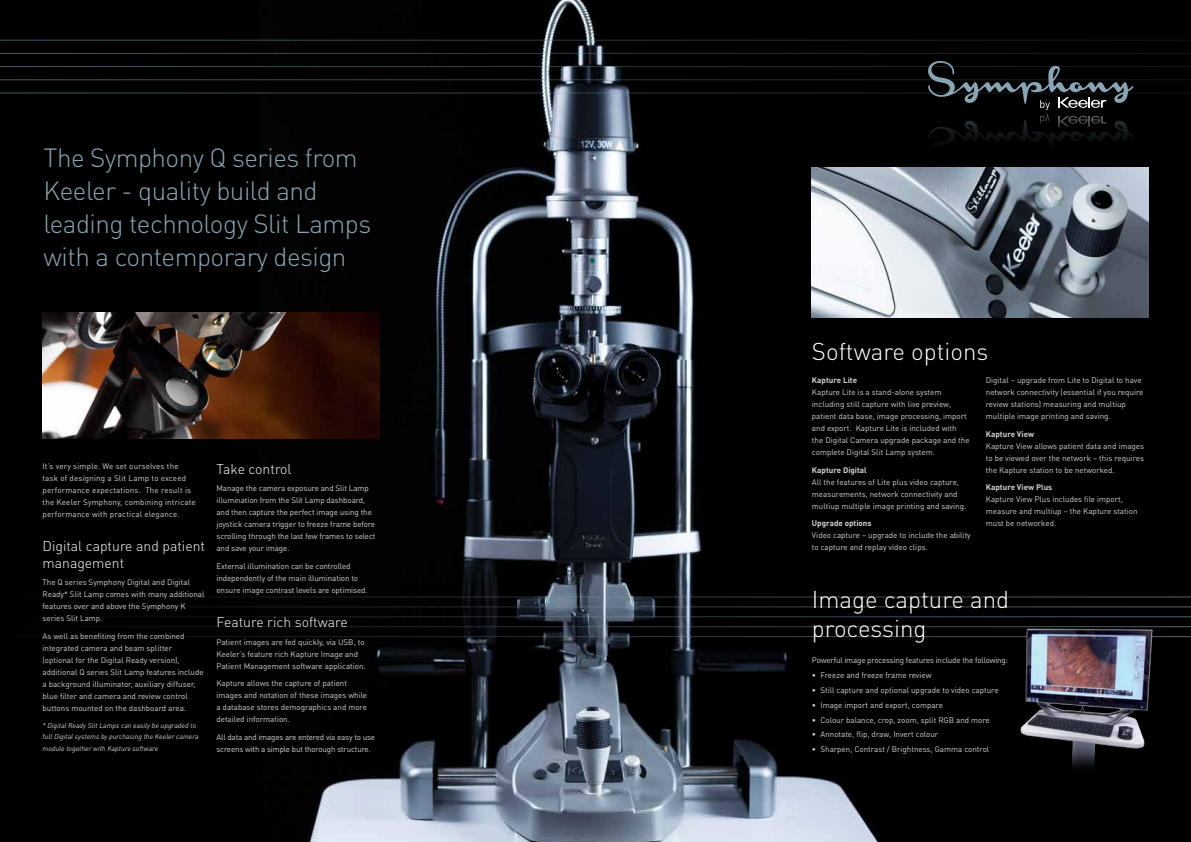
<style>
.page{position:relative;width:1191px;height:842px;background:#fff}
.page>*{position:absolute;margin:0;border:0;box-sizing:border-box;transform-origin:0 0}
.t1{font:300 26px/33px "DIN Pro";letter-spacing:-.02em;color:#89a4b2}
.t2{font:300 24px/28.8px "DIN Pro";color:#fff}
.t3{font:300 14px/16.8px "DIN Pro";color:#fff}
.t4{font:8px/12px "DIN Pro";color:#d1d3d4}
.t5{font:8px/12px "DIN Pro";letter-spacing:.02em;color:#d1d3d4}
.t6{font:8px/12px "DIN Pro";letter-spacing:-.02em;color:#d1d3d4}
.t7{font:700 8px "DIN Pro";color:#d1d3d4}
.t8{font:italic 7px/11px "DIN";color:#d1d3d4}
</style>
<div class="page">
<img style="left:0;top:0;width:1191px;height:842px">
<svg style="left:928px;top:61px;width:205px;height:102px;background:#0f1112"></svg>
<hr style="left:0;top:40px;width:1191px;height:1px;background:#89a4b2">
<hr style="left:0;top:53px;width:1191px;height:1px;background:#89a4b2">
<hr style="left:0;top:66px;width:1191px;height:1px;background:#89a4b2">
<hr style="left:0;top:79px;width:1191px;height:1px;background:#89a4b2">
<hr style="left:0;top:92px;width:1191px;height:1px;background:#89a4b2">
<hr style="left:0;top:636px;width:1191px;height:1px;background:#89a4b2">
<hr style="left:0;top:626px;width:1191px;height:1px;background:#89a4b2">
<hr style="left:0;top:616px;width:1191px;height:1px;background:#89a4b2">
<hr style="left:0;top:606px;width:1191px;height:1px;background:#89a4b2">
<hr style="left:0;top:597px;width:1191px;height:1px;background:#89a4b2">
<img style="left:1010px;top:616px;width:159px;height:174px">
<img style="left:812px;top:167px;width:336px;height:150px">
<img style="left:43px;top:313px;width:336px;height:126px">
<h1 class="t1" style="left:44px;top:140px;width:329px">The Symphony Q series from<br>Keeler - quality build and leading technology Slit Lamps with a contemporary design</h1>
<p class="t5" style="left:43px;top:460px;width:155px">It’s very simple. We set ourselves the task of designing a Slit Lamp to exceed performance expectations. The result is the Keeler Symphony, combining intricate performance with practical elegance.</p>
<h3 class="t3" style="left:43px;top:537px;width:164px">Digital capture and patient management</h3>
<p class="t4" style="left:43px;top:576px;width:163px">The Q series Symphony Digital and Digital Ready* Slit Lamp comes with many additional features over and above the Symphony K series Slit Lamp.</p>
<p class="t4" style="left:43px;top:630px;width:163px">As well as benefiting from the combined integrated camera and beam splitter (optional for the Digital Ready version), additional Q series Slit Lamp features include a background illuminator, auxiliary diffuser, blue filter and camera and review control buttons mounted on the dashboard area.</p>
<p class="t8" style="left:43px;top:720px;width:158px">* Digital Ready Slit Lamps can easily be upgraded to full Digital systems by purchasing the Keeler camera</p>
<p class="t8" style="left:43px;top:743px;width:117px">module together with Kapture software</p>
<h3 class="t3" style="left:216px;top:460px;width:77px">Take control</h3>
<p class="t4" style="left:216px;top:482px;width:161px">Manage the camera exposure and Slit Lamp illumination from the Slit Lamp dashboard, and then capture the perfect image using the joystick camera trigger to freeze frame before scrolling through the last few frames to select and save your image.</p>
<p class="t4" style="left:216px;top:560px;width:153px">External illumination can be controlled independently of the main illumination to ensure image contrast levels are optimised.</p>
<h3 class="t3" style="left:216px;top:613px;width:133px">Feature rich software</h3>
<p class="t4" style="left:216px;top:635px;width:151px">Patient images are fed quickly, via USB, to<br>Keeler’s feature rich Kapture Image and<br>Patient Management software application.</p>
<p class="t4" style="left:216px;top:677px;width:152px">Kapture allows the capture of patient images and notation of these images while a database stores demographics and more detailed information.</p>
<p class="t6" style="left:216px;top:731px;width:160px">All data and images are entered via easy to use screens with a simple but thorough structure.</p>
<h2 class="t2" style="left:812px;top:336px;width:178px">Software options</h2>
<p class="t7" style="left:812px;top:375px;width:47px">Kapture Lite</p>
<p class="t4" style="left:812px;top:386px;width:159px">Kapture Lite is a stand-alone system including still capture with live preview, patient data base, image processing, import and export. Kapture Lite is included with the Digital Camera upgrade package and the complete Digital Slit Lamp system.</p>
<p class="t7" style="left:812px;top:464px;width:56px">Kapture Digital</p>
<p class="t4" style="left:812px;top:475px;width:156px">All the features of Lite plus video capture, measurements, network connectivity and multiup multiple image printing and saving.</p>
<p class="t7" style="left:812px;top:518px;width:61px">Upgrade options</p>
<p class="t4" style="left:812px;top:529px;width:160px">Video capture – upgrade to include the ability to capture and replay video clips.</p>
<p class="t4" style="left:986px;top:374px;width:159px">Digital – upgrade from Lite to Digital to have network connectivity (essential if you require review stations) measuring and multiup multiple image printing and saving.</p>
<p class="t7" style="left:986px;top:428px;width:50px">Kapture View</p>
<p class="t4" style="left:986px;top:439px;width:160px;text-align:justify">Kapture View allows patient data and images to be viewed over the network – this requires the Kapture station to be networked.</p>
<p class="t7" style="left:986px;top:482px;width:68px">Kapture View Plus</p>
<p class="t4" style="left:986px;top:493px;width:153px">Kapture View Plus includes file import, measure and multiup – the Kapture station must be networked.</p>
<h2 class="t2" style="left:812px;top:584px;width:199px">Image capture and processing</h2>
<p class="t6" style="left:812px;top:654px;width:198px">Powerful image processing features include the following:</p>
<p class="t4" style="left:812px;top:669px;width:121px">• Freeze and freeze frame review</p>
<p class="t4" style="left:812px;top:684px;width:188px">• Still capture and optional upgrade to video capture</p>
<p class="t4" style="left:812px;top:698px;width:132px">• Image import and export, compare</p>
<p class="t4" style="left:812px;top:713px;width:179px">• Colour balance, crop, zoom, split RGB and more</p>
<p class="t4" style="left:812px;top:728px;width:128px">• Annotate, flip, draw, Invert colour</p>
<p class="t4" style="left:812px;top:743px;width:179px">• Sharpen, Contrast / Brightness, Gamma control</p>
</div>
